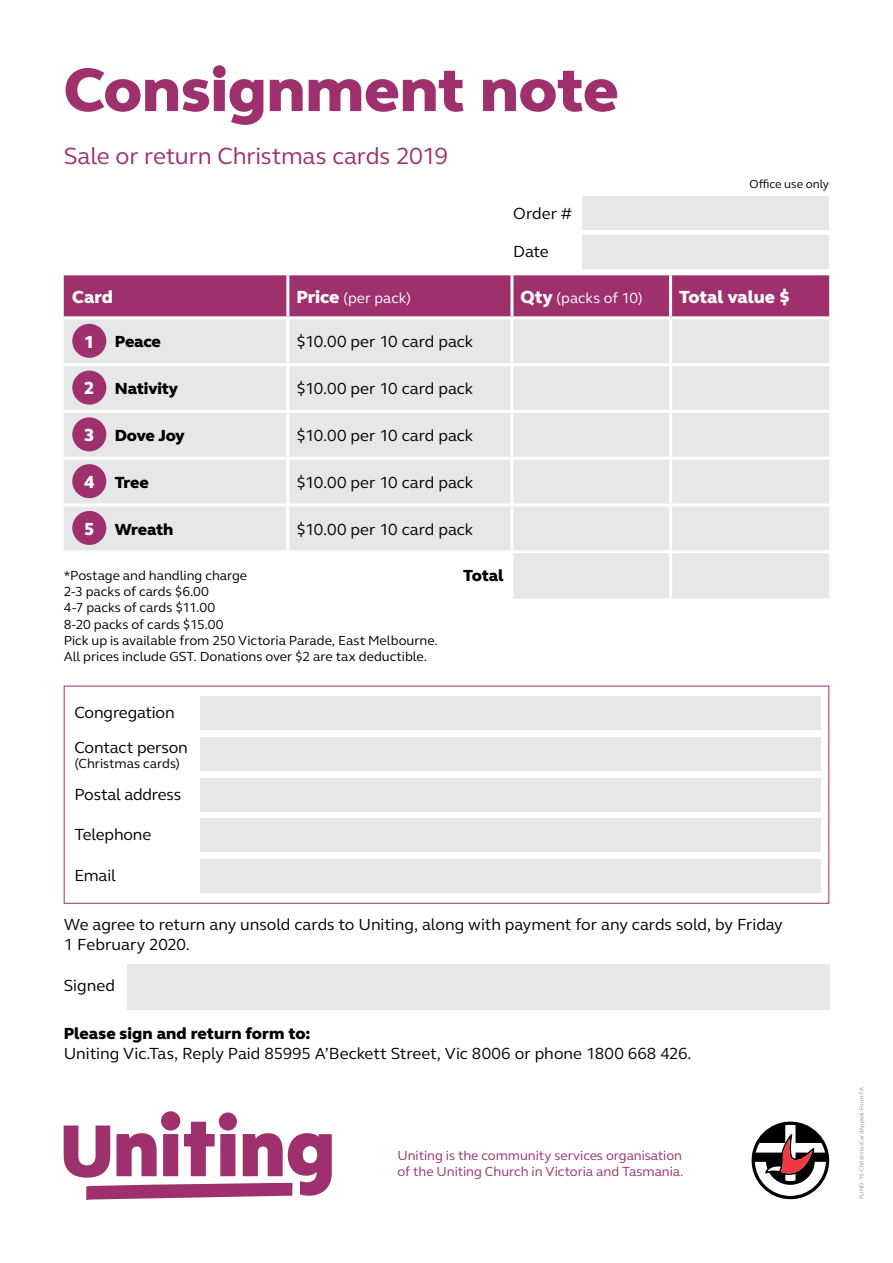
<style>
.page{position:relative;width:893px;height:1263px;background:#fff}
.page>*{position:absolute;margin:0;border:0;box-sizing:border-box;transform-origin:0 0}
.t1{font:800 63px "FS Elliot Pro";letter-spacing:-.005em;color:#9e306e}
.t2{font:24px "FS Elliot Pro";letter-spacing:-.01em;color:#9e306e}
.t3{font:800 18px "FS Elliot Pro";color:#fff}
.t4{font:16.5px/19.8px "FS Elliot Pro";letter-spacing:-.005em;color:#000}
.t5{font:800 16.5px "FS Elliot Pro";letter-spacing:-.005em;color:#000}
.t6{font:15px "FS Elliot Pro";color:#fff}
.t7{font:13.5px/16.2px "FS Elliot Pro";letter-spacing:-.005em;color:#000}
.t8{font:13.5px/16.5px "FS Elliot Pro";letter-spacing:-.005em;color:#9e306e}
.t9{font:12px "FS Elliot Pro";color:#000}
.t10{font:6px "FS Elliot Pro";color:#939598}
.s1{font-weight:800;font-size:18px}
</style>
<div class="page">
<div style="left:64px;top:686px;width:765px;height:218px;border:1px solid #9e306e"></div>
<svg style="left:752px;top:1121px;width:77px;height:78px"></svg>
<div style="left:161px;top:1111px;width:19px;height:19px;background:#9e306e;border-radius:50%"></div>
<div style="left:219px;top:1112px;width:18px;height:18px;background:#9e306e;border-radius:50%"></div>
<svg style="left:64px;top:1122px;width:268px;height:78px"></svg>
<div style="left:64px;top:275px;width:765px;height:41px;background:#9e306e"></div>
<svg style="left:64px;top:319px;width:765px;height:279px;background:#e8e9ea"></svg>
<hr style="left:286px;top:275px;width:3px;height:41px;background:#fff">
<hr style="left:510px;top:275px;width:3px;height:41px;background:#fff">
<hr style="left:669px;top:275px;width:3px;height:41px;background:#fff">
<hr style="left:286px;top:319px;width:3px;height:44px;background:#fff">
<hr style="left:510px;top:319px;width:3px;height:44px;background:#fff">
<hr style="left:669px;top:319px;width:3px;height:44px;background:#fff">
<hr style="left:64px;top:363px;width:224px;height:3px;background:#fff">
<hr style="left:288px;top:363px;width:224px;height:3px;background:#fff">
<hr style="left:286px;top:366px;width:3px;height:44px;background:#fff">
<hr style="left:512px;top:363px;width:159px;height:3px;background:#fff">
<hr style="left:510px;top:366px;width:3px;height:44px;background:#fff">
<hr style="left:671px;top:363px;width:158px;height:3px;background:#fff">
<hr style="left:669px;top:366px;width:3px;height:44px;background:#fff">
<hr style="left:64px;top:410px;width:224px;height:3px;background:#fff">
<hr style="left:288px;top:410px;width:224px;height:3px;background:#fff">
<hr style="left:286px;top:413px;width:3px;height:44px;background:#fff">
<hr style="left:512px;top:410px;width:159px;height:3px;background:#fff">
<hr style="left:510px;top:413px;width:3px;height:44px;background:#fff">
<hr style="left:671px;top:410px;width:158px;height:3px;background:#fff">
<hr style="left:669px;top:413px;width:3px;height:44px;background:#fff">
<hr style="left:64px;top:457px;width:224px;height:3px;background:#fff">
<hr style="left:288px;top:457px;width:224px;height:3px;background:#fff">
<hr style="left:286px;top:460px;width:3px;height:43px;background:#fff">
<hr style="left:512px;top:457px;width:159px;height:3px;background:#fff">
<hr style="left:510px;top:460px;width:3px;height:43px;background:#fff">
<hr style="left:671px;top:457px;width:158px;height:3px;background:#fff">
<hr style="left:669px;top:460px;width:3px;height:43px;background:#fff">
<hr style="left:64px;top:503px;width:224px;height:3px;background:#fff">
<hr style="left:288px;top:503px;width:224px;height:3px;background:#fff">
<hr style="left:286px;top:506px;width:3px;height:44px;background:#fff">
<hr style="left:512px;top:503px;width:159px;height:3px;background:#fff">
<hr style="left:510px;top:506px;width:3px;height:44px;background:#fff">
<hr style="left:671px;top:503px;width:158px;height:3px;background:#fff">
<hr style="left:669px;top:506px;width:3px;height:44px;background:#fff">
<hr style="left:64px;top:550px;width:224px;height:3px;background:#fff">
<hr style="left:288px;top:550px;width:224px;height:3px;background:#fff">
<hr style="left:286px;top:553px;width:3px;height:45px;background:#fff">
<hr style="left:512px;top:550px;width:159px;height:3px;background:#fff">
<hr style="left:510px;top:553px;width:3px;height:45px;background:#fff">
<hr style="left:671px;top:550px;width:158px;height:3px;background:#fff">
<hr style="left:669px;top:553px;width:3px;height:45px;background:#fff">
<div style="left:72px;top:511px;width:34px;height:34px;background:#9e306e;border-radius:50%"></div>
<div style="left:72px;top:324px;width:34px;height:34px;background:#9e306e;border-radius:50%"></div>
<div style="left:72px;top:371px;width:34px;height:34px;background:#9e306e;border-radius:50%"></div>
<div style="left:72px;top:417px;width:34px;height:34px;background:#9e306e;border-radius:50%"></div>
<div style="left:72px;top:464px;width:34px;height:34px;background:#9e306e;border-radius:50%"></div>
<div style="left:200px;top:696px;width:621px;height:34px;background:#e6e7e8"></div>
<div style="left:200px;top:737px;width:621px;height:34px;background:#e6e7e8"></div>
<div style="left:200px;top:778px;width:621px;height:34px;background:#e6e7e8"></div>
<div style="left:200px;top:818px;width:621px;height:34px;background:#e6e7e8"></div>
<div style="left:200px;top:859px;width:621px;height:34px;background:#e6e7e8"></div>
<div style="left:127px;top:965px;width:702px;height:45px;background:#e6e7e8"></div>
<div style="left:583px;top:196px;width:246px;height:34px;background:#e6e7e8"></div>
<div style="left:583px;top:235px;width:246px;height:34px;background:#e6e7e8"></div>
<h1 class="t1" style="left:64px;top:48px;width:556px">Consignment note</h1>
<h2 class="t2" style="left:64px;top:139px;width:386px">Sale or return Christmas cards 2019</h2>
<p class="t4" style="left:513px;top:203px;width:60px">Order #</p>
<p class="t4" style="left:513px;top:241px;width:37px">Date</p>
<p class="t9" style="left:749px;top:175px;width:81px">Office use only</p>
<p class="t3" style="left:72px;top:285px;width:42px">Card</p>
<p class="t6" style="left:296px;top:288px;width:116px"><span class="s1">Price</span> (per pack)</p>
<p class="t6" style="left:520px;top:288px;width:124px"><span class="s1">Qty</span> (packs of 10)</p>
<p class="t3" style="left:679px;top:285px;width:112px">Total value $</p>
<p class="t5" style="left:115px;top:331px;width:48px">Peace</p>
<p class="t4" style="left:296px;top:332px;width:178px">$10.00 per 10 card pack</p>
<p class="t5" style="left:115px;top:378px;width:65px">Nativity</p>
<p class="t4" style="left:296px;top:378px;width:178px">$10.00 per 10 card pack</p>
<p class="t5" style="left:115px;top:424px;width:71px">Dove Joy</p>
<p class="t4" style="left:296px;top:425px;width:178px">$10.00 per 10 card pack</p>
<p class="t5" style="left:115px;top:471px;width:36px">Tree</p>
<p class="t4" style="left:296px;top:472px;width:178px">$10.00 per 10 card pack</p>
<p class="t5" style="left:115px;top:518px;width:60px">Wreath</p>
<p class="t4" style="left:296px;top:519px;width:178px">$10.00 per 10 card pack</p>
<p class="t5" style="left:463px;top:565px;width:42px">Total</p>
<p class="t3" style="left:84px;top:329px;width:12px">1</p>
<p class="t3" style="left:84px;top:376px;width:12px">2</p>
<p class="t3" style="left:84px;top:423px;width:12px">3</p>
<p class="t3" style="left:84px;top:470px;width:12px">4</p>
<p class="t3" style="left:84px;top:516px;width:12px">5</p>
<p class="t7" style="left:64px;top:567px;width:376px">*Postage and handling charge<br>2-3 packs of cards $6.00<br>4-7 packs of cards $11.00<br>8-20 packs of cards $15.00<br>Pick up is available from 250 Victoria Parade, East Melbourne.<br>All prices include GST. Donations over $2 are tax deductible.</p>
<p class="t4" style="left:74px;top:694px;width:115px;line-height:34.8px">Congregation<br>Contact person</p>
<p class="t7" style="left:74px;top:755px;width:107px">(Christmas cards)</p>
<p class="t4" style="left:74px;top:784px;width:108px">Postal address</p>
<p class="t4" style="left:74px;top:824px;width:78px">Telephone</p>
<p class="t4" style="left:74px;top:865px;width:43px">Email</p>
<p class="t4" style="left:64px;top:914px;width:721px">We agree to return any unsold cards to Uniting, along with payment for any cards sold, by Friday<br>1 February 2020.</p>
<p class="t4" style="left:64px;top:975px;width:53px">Signed</p>
<p class="t5" style="left:64px;top:1022px;width:248px">Please sign and return form to:</p>
<p class="t4" style="left:64px;top:1043px;width:629px">Uniting Vic.Tas, Reply Paid 85995 A’Beckett Street, Vic 8006 or phone 1800 668 426.</p>
<p class="t8" style="left:398px;top:1146px;width:288px">Uniting is the community services organisation of the Uniting Church in Victoria and Tasmania.</p>
<p class="t10" style="left:857px;top:1199px;width:114px;rotate:-90deg">FUND-19-ChristmasCardAppeal-Form-FA</p>
</div>
